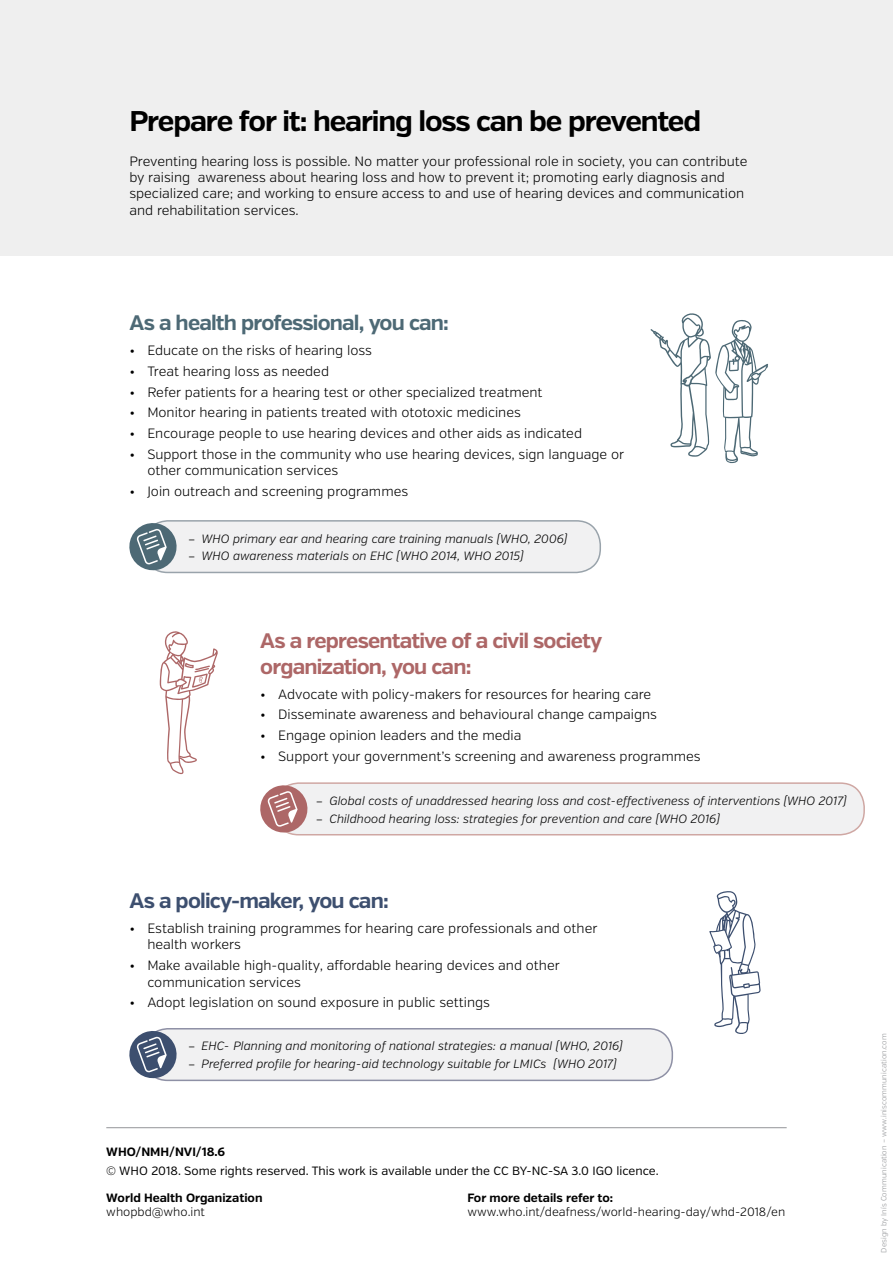
<style>
.page{position:relative;width:893px;height:1263px;background:#fff}
.page>*{position:absolute;margin:0;border:0;box-sizing:border-box;transform-origin:0 0}
.t1{font:700 28.5px "Verb";letter-spacing:-.04em;color:#000}
.t2{font:700 21px/25.5px "Verb";letter-spacing:-.04em;color:#ad6767}
.t3{font:700 21px "Verb";letter-spacing:-.04em;color:#4d6975}
.t4{font:700 21px "Verb";letter-spacing:-.04em;color:#3d4f6f}
.t5{font:300 13.5px/16.5px "Verb";color:#000}
.t6{font:italic 300 12px "Verb";color:#000}
.t7{font:12px "Verb";color:#000}
.t8{font:300 12px "Verb";color:#000}
.t9{font:700 12px "Verb";color:#000}
.t10{font:300 7.5px "Verb";letter-spacing:.01em;color:#939598}
.s1{font-family:"Myriad Pro";font-weight:400;font-style:normal}
</style>
<div class="page">
<div style="left:0;top:0;width:893px;height:256px;background:#efefef"></div>
<svg style="left:160px;top:631px;width:58px;height:143px"></svg>
<svg style="left:650px;top:313px;width:118px;height:150px"></svg>
<svg style="left:709px;top:891px;width:52px;height:143px"></svg>
<div style="left:144px;top:521px;width:456px;height:51px;background:#f1f1f2;border-radius:24px"></div>
<div style="left:143px;top:520px;width:458px;height:53px;border:2px solid #99a3ab;border-radius:24px"></div>
<svg style="left:129px;top:520px;width:51px;height:53px"></svg>
<div style="left:275px;top:783px;width:589px;height:52px;background:#f1f1f2;border-radius:24px"></div>
<div style="left:274px;top:782px;width:591px;height:53px;border:2px solid #cfa7a3;border-radius:24px"></div>
<svg style="left:260px;top:782px;width:50px;height:53px"></svg>
<div style="left:144px;top:1029px;width:528px;height:51px;background:#f1f1f2;border-radius:24px"></div>
<div style="left:143px;top:1028px;width:530px;height:53px;border:2px solid #8e90a5;border-radius:24px"></div>
<svg style="left:129px;top:1028px;width:51px;height:53px"></svg>
<hr style="left:106px;top:1127px;width:681px;height:1px;background:#939598">
<h1 class="t1" style="left:129px;top:103px;width:573px">Prepare for it: hearing loss can be prevented</h1>
<p class="t5" style="left:129px;top:153px;width:620px">Preventing hearing loss is possible. No matter your professional role in society, you can contribute by raising awareness about hearing loss and how to prevent it; promoting early diagnosis and specialized care; and working to ensure access to and use of hearing devices and communication and rehabilitation services.</p>
<h2 class="t3" style="left:129px;top:310px;width:321px">As a health professional, you can:</h2>
<p class="t5" style="left:129px;top:342px;width:244px">• Educate on the risks of hearing loss</p>
<p class="t5" style="left:129px;top:363px;width:201px">• Treat hearing loss as needed</p>
<p class="t5" style="left:129px;top:384px;width:415px">• Refer patients for a hearing test or other specialized treatment</p>
<p class="t5" style="left:129px;top:405px;width:393px">• Monitor hearing in patients treated with ototoxic medicines</p>
<p class="t5" style="left:129px;top:425px;width:454px">• Encourage people to use hearing devices and other aids as indicated</p>
<p class="t5" style="left:147px;top:446px;width:478px;text-indent:-18px">• Support those in the community who use hearing devices, sign language or other communication services</p>
<p class="t5" style="left:129px;top:483px;width:280px">• Join outreach and screening programmes</p>
<p class="t6" style="left:189px;top:531px;width:380px"><span class="s1">–</span> WHO primary ear and hearing care training manuals (WHO, 2006)</p>
<p class="t6" style="left:189px;top:549px;width:336px"><span class="s1">–</span> WHO awareness materials on EHC (WHO 2014, WHO 2015)</p>
<h2 class="t2" style="left:260px;top:628px;width:344px">As a representative of a civil society organization, you can:</h2>
<p class="t5" style="left:260px;top:686px;width:393px">• Advocate with policy-makers for resources for hearing care</p>
<p class="t5" style="left:260px;top:707px;width:398px">• Disseminate awareness and behavioural change campaigns</p>
<p class="t5" style="left:260px;top:727px;width:263px">• Engage opinion leaders and the media</p>
<p class="t5" style="left:260px;top:748px;width:442px">• Support your government’s screening and awareness programmes</p>
<p class="t6" style="left:317px;top:793px;width:532px"><span class="s1">–</span> Global costs of unaddressed hearing loss and cost-effectiveness of interventions (WHO 2017)</p>
<p class="t6" style="left:317px;top:811px;width:405px"><span class="s1">–</span> Childhood hearing loss: strategies for prevention and care (WHO 2016)</p>
<h2 class="t4" style="left:129px;top:888px;width:261px">As a policy-maker, you can:</h2>
<p class="t5" style="left:147px;top:920px;width:452px;text-indent:-18px">• Establish training programmes for hearing care professionals and other health workers</p>
<p class="t5" style="left:147px;top:957px;width:414px;text-indent:-18px">• Make available high-quality, affordable hearing devices and other communication services</p>
<p class="t5" style="left:129px;top:995px;width:362px">• Adopt legislation on sound exposure in public settings</p>
<p class="t6" style="left:189px;top:1039px;width:436px"><span class="s1">–</span> EHC- Planning and monitoring of national strategies: a manual (WHO, 2016)</p>
<p class="t6" style="left:189px;top:1057px;width:429px"><span class="s1">–</span> Preferred profile for hearing-aid technology suitable for LMICs (WHO 2017)</p>
<p class="t9" style="left:106px;top:1145px;width:120px">WHO/NMH/NVI/18.6</p>
<p class="t7" style="left:106px;top:1164px;width:554px">© WHO 2018. Some rights reserved. This work is available under the CC BY-NC-SA 3.0 IGO licence.</p>
<p class="t9" style="left:106px;top:1190px;width:158px">World Health Organization</p>
<p class="t8" style="left:106px;top:1205px;width:100px">whopbd@who.int</p>
<p class="t9" style="left:467px;top:1190px;width:147px">For more details refer to:</p>
<p class="t8" style="left:467px;top:1205px;width:319px">www.who.int/deafness/world-hearing-day/whd-2018/en</p>
<p class="t10" style="left:879px;top:1252px;width:221px;rotate:-90deg">Design by Inís Communication – www.iniscommunication.com</p>
</div>
